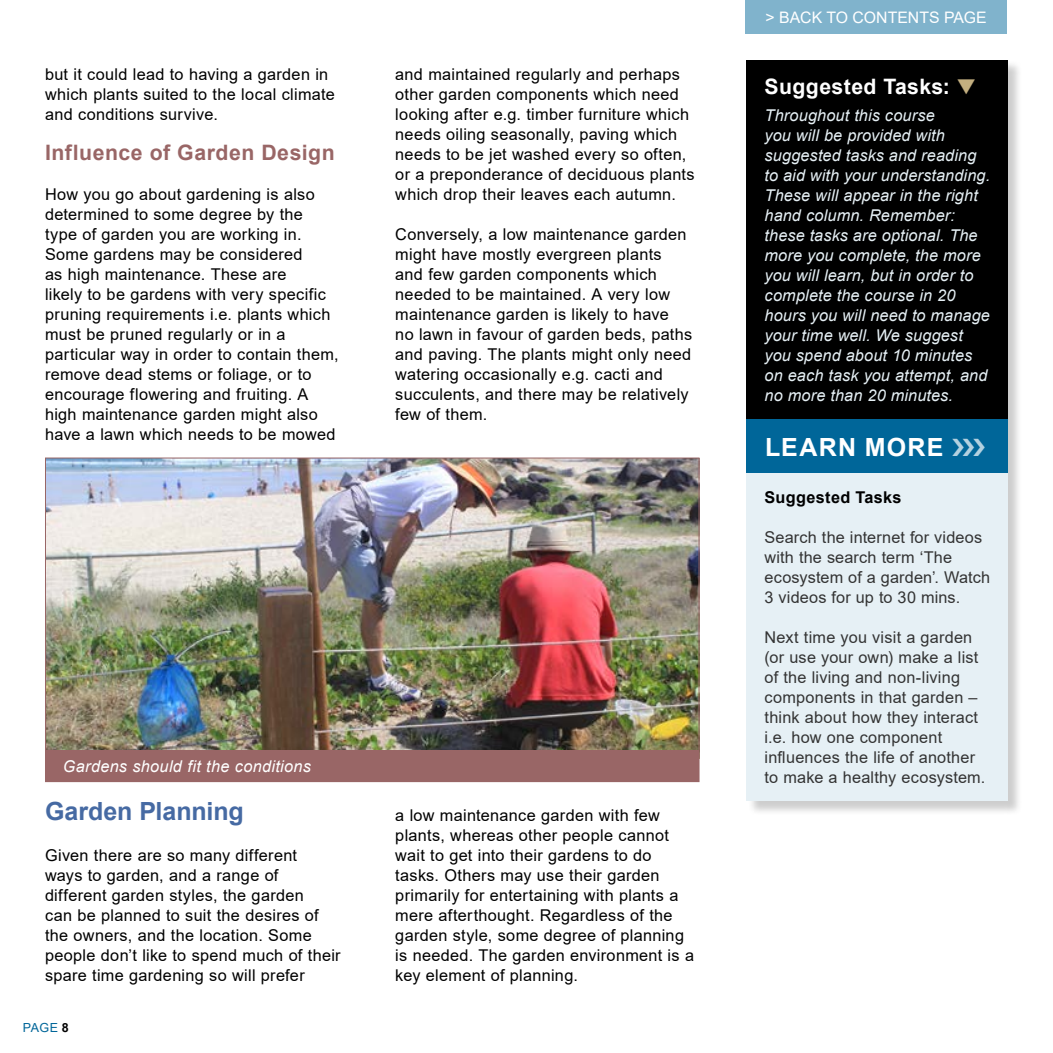
<style>
.page{position:relative;width:1053px;height:1053px;background:#fff}
.page>*{position:absolute;margin:0;border:0;box-sizing:border-box;transform-origin:0 0}
.t1{font:700 25px "Arial";letter-spacing:-.005em;color:#466aa3}
.t2{font:700 25px "Arial";letter-spacing:.05em;color:#fff}
.t3{font:700 21.25px "Arial";letter-spacing:.025em;color:#966}
.t4{font:700 21.25px "Arial";letter-spacing:.02em;color:#fff}
.t5{font:16.25px/20px "Arial";letter-spacing:.02em;color:#000}
.t6{font:italic 16.25px/20px "Arial";letter-spacing:.01em;color:#e6f0f5}
.t7{font:16.25px/20px "Arial";letter-spacing:.01em;color:#333}
.t8{font:italic 16.25px "Arial";letter-spacing:.02em;color:#fff}
.t9{font:700 16.25px "Arial";letter-spacing:.02em;color:#000}
.t10{font:15.88px "Arial";color:#fff}
.t11{font:12.5px "Arial";color:#069}
.s1{font-weight:700;color:#000}
.s2{color:#c3af80}
</style>
<div class="page">
<div style="left:745px;top:0;width:261px;height:34px;background:#80b3cc"></div>
<img style="left:45px;top:457px;width:655px;height:325px">
<div style="left:747px;top:61px;width:274px;height:754px;background:#000;opacity:.2"></div>
<div style="left:746px;top:60px;width:261px;height:359px;background:#000"></div>
<div style="left:746px;top:419px;width:261px;height:54px;background:#069"></div>
<div style="left:746px;top:473px;width:261px;height:327px;background:#e6f0f5"></div>
<p class="t5" style="left:45px;top:64px;width:291px">but it could lead to having a garden in which plants suited to the local climate and conditions survive.</p>
<h2 class="t3" style="left:45px;top:138px;width:291px">Influence of Garden Design</h2>
<p class="t5" style="left:45px;top:184px;width:295px">How you go about gardening is also determined to some degree by the type of garden you are working in.<br>Some gardens may be considered<br>as high maintenance. These are<br>likely to be gardens with very specific pruning requirements i.e. plants which must be pruned regularly or in a particular way in order to contain them, remove dead stems or foliage, or to encourage flowering and fruiting. A high maintenance garden might also have a lawn which needs to be mowed</p>
<p class="t5" style="left:395px;top:64px;width:301px">and maintained regularly and perhaps other garden components which need looking after e.g. timber furniture which needs oiling seasonally, paving which needs to be jet washed every so often, or a preponderance of deciduous plants which drop their leaves each autumn.</p>
<p class="t5" style="left:395px;top:224px;width:298px">Conversely, a low maintenance garden might have mostly evergreen plants and few garden components which needed to be maintained. A very low maintenance garden is likely to have<br>no lawn in favour of garden beds, paths and paving. The plants might only need watering occasionally e.g. cacti and succulents, and there may be relatively few of them.</p>
<p class="t8" style="left:63px;top:755px;width:249px">Gardens should fit the conditions</p>
<h1 class="t1" style="left:45px;top:794px;width:200px">Garden Planning</h1>
<p class="t5" style="left:45px;top:844px;width:297px">Given there are so many different<br>ways to garden, and a range of different garden styles, the garden<br>can be planned to suit the desires of the owners, and the location. Some people don’t like to spend much of their spare time gardening so will prefer</p>
<p class="t11" style="left:23px;top:1018px;width:48px">PAGE <span class="s1">8</span></p>
<p class="t5" style="left:395px;top:804px;width:300px">a low maintenance garden with few plants, whereas other people cannot wait to get into their gardens to do tasks. Others may use their garden primarily for entertaining with plants a mere afterthought. Regardless of the garden style, some degree of planning is needed. The garden environment is a key element of planning.</p>
<p class="t10" style="left:765px;top:6px;width:223px">&gt; BACK TO CONTENTS PAGE</p>
<h2 class="t4" style="left:764px;top:71px;width:213px">Suggested Tasks: <span class="s2">▼</span></h2>
<p class="t6" style="left:764px;top:105px;width:227px">Throughout this course<br>you will be provided with suggested tasks and reading to aid with your understanding.<br>These will appear in the right hand column. Remember: these tasks are optional. The more you complete, the more you will learn, but in order to complete the course in 20 hours you will need to manage your time well. We suggest you spend about 10 minutes on each task you attempt, and no more than 20 minutes.</p>
<h1 class="t2" style="left:765px;top:429px;width:180px">LEARN MORE</h1>
<p class="t9" style="left:764px;top:485px;width:138px">Suggested Tasks</p>
<p class="t7" style="left:764px;top:527px;width:227px">Search the internet for videos with the search term ‘The ecosystem of a garden’. Watch<br>3 videos for up to 30 mins.</p>
<p class="t7" style="left:764px;top:627px;width:222px">Next time you visit a garden (or use your own) make a list of the living and non-living components in that garden – think about how they interact i.e. how one component influences the life of another to make a healthy ecosystem.</p>
</div>
